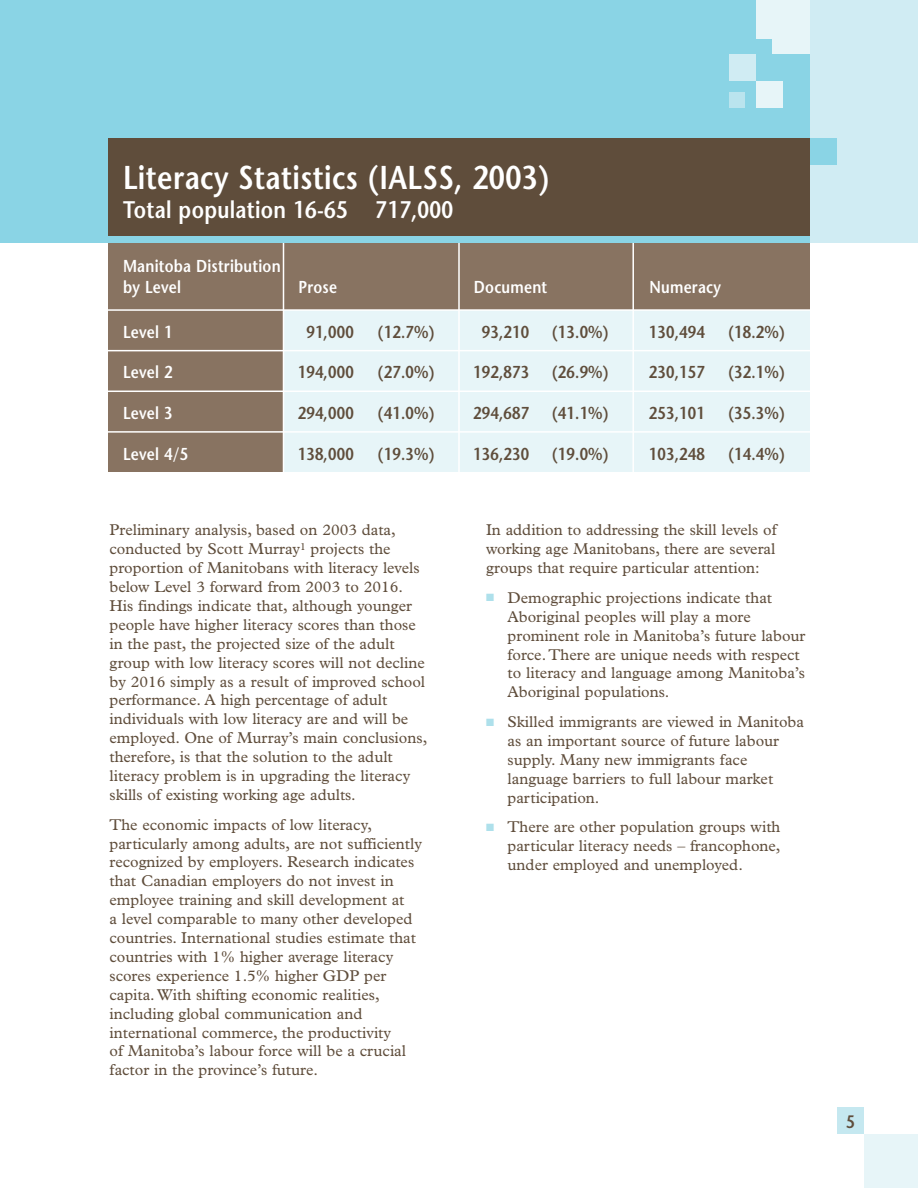
<style>
.page{position:relative;width:918px;height:1188px;background:#fff}
.page>*{position:absolute;margin:0;border:0;box-sizing:border-box;transform-origin:0 0}
.t1{font:600 33px "Stone Sans";letter-spacing:.015em;color:#fff;scale:.85 1}
.t2{font:600 24px "Stone Sans";letter-spacing:.015em;color:#fff;scale:.85 1}
.t3{font:600 18px "Stone Sans";color:#5f4d3b;scale:.85 1}
.t4{font:600 17.25px "Stone Sans";letter-spacing:.015em;color:#5f4d3b;scale:.85 1}
.t5{font:600 17.25px/20.7px "Stone Sans";letter-spacing:.015em;color:#fff;scale:.85 1}
.t6{font:15.75px/18.9px "Plantin";color:#5f4d3b}
.s1{color:#aee0eb}
</style>
<div class="page">
<div style="left:0;top:0;width:918px;height:243px;background:#8ad4e5"></div>
<div style="left:810px;top:0;width:108px;height:243px;background:#d0ecf3"></div>
<div style="left:810px;top:138px;width:27px;height:27px;background:#8ad4e5"></div>
<div style="left:756px;top:0;width:54px;height:54px;background:#e7f5f8"></div>
<div style="left:756px;top:39px;width:15px;height:18px;background:#8ad4e5"></div>
<div style="left:756px;top:81px;width:27px;height:27px;background:#e7f5f8"></div>
<div style="left:729px;top:93px;width:15px;height:15px;background:#bae4ee"></div>
<div style="left:864px;top:1134px;width:54px;height:54px;background:#e7f5f8"></div>
<div style="left:837px;top:1107px;width:27px;height:27px;background:#c5e8f0"></div>
<div style="left:108px;top:138px;width:702px;height:98px;background:#5f4d3b"></div>
<div style="left:108px;top:243px;width:702px;height:67px;background:#887361"></div>
<div style="left:108px;top:310px;width:176px;height:162px;background:#887361"></div>
<div style="left:284px;top:310px;width:526px;height:162px;background:#e7f5f8"></div>
<hr style="left:458px;top:243px;width:2px;height:243px;background:#fff">
<hr style="left:632px;top:243px;width:2px;height:243px;background:#fff">
<hr style="left:283px;top:243px;width:1px;height:243px;background:#fff">
<hr style="left:98px;top:309px;width:721px;height:2px;background:#fff">
<hr style="left:98px;top:350px;width:721px;height:1px;background:#fff">
<hr style="left:98px;top:391px;width:721px;height:1px;background:#fff">
<hr style="left:98px;top:431px;width:721px;height:2px;background:#fff">
<div style="left:729px;top:54px;width:27px;height:27px;background:#d0ecf3"></div>
<h1 class="t1" style="left:123px;top:157px;width:504px">Literacy Statistics (IALSS, 2003)</h1>
<h2 class="t2" style="left:123px;top:194px;width:390px">Total population 16-65 717,000</h2>
<p class="t5" style="left:123px;top:255px;width:187px">Manitoba Distribution by Level</p>
<p class="t5" style="left:298px;top:276px;width:47px">Prose</p>
<p class="t5" style="left:474px;top:276px;width:88px">Document</p>
<p class="t5" style="left:649px;top:276px;width:86px">Numeracy</p>
<p class="t5" style="left:123px;top:321px;width:60px">Level 1</p>
<p class="t4" style="left:306px;top:321px;width:57px">91,000</p>
<p class="t4" style="left:378px;top:321px;width:69px">(12.7%)</p>
<p class="t4" style="left:482px;top:321px;width:57px">93,210</p>
<p class="t4" style="left:552px;top:321px;width:69px">(13.0%)</p>
<p class="t4" style="left:649px;top:321px;width:67px">130,494</p>
<p class="t4" style="left:728px;top:321px;width:69px">(18.2%)</p>
<p class="t5" style="left:123px;top:362px;width:60px">Level 2</p>
<p class="t4" style="left:298px;top:362px;width:67px">194,000</p>
<p class="t4" style="left:378px;top:362px;width:69px">(27.0%)</p>
<p class="t4" style="left:473px;top:362px;width:67px">192,873</p>
<p class="t4" style="left:552px;top:362px;width:69px">(26.9%)</p>
<p class="t4" style="left:649px;top:362px;width:67px">230,157</p>
<p class="t4" style="left:728px;top:362px;width:69px">(32.1%)</p>
<p class="t5" style="left:123px;top:402px;width:60px">Level 3</p>
<p class="t4" style="left:298px;top:402px;width:67px">294,000</p>
<p class="t4" style="left:378px;top:402px;width:69px">(41.0%)</p>
<p class="t4" style="left:473px;top:402px;width:67px">294,687</p>
<p class="t4" style="left:552px;top:402px;width:69px">(41.1%)</p>
<p class="t4" style="left:649px;top:402px;width:67px">253,101</p>
<p class="t4" style="left:728px;top:402px;width:69px">(35.3%)</p>
<p class="t5" style="left:123px;top:443px;width:78px">Level 4/5</p>
<p class="t4" style="left:298px;top:443px;width:67px">138,000</p>
<p class="t4" style="left:378px;top:443px;width:69px">(19.3%)</p>
<p class="t4" style="left:473px;top:443px;width:67px">136,230</p>
<p class="t4" style="left:552px;top:443px;width:69px">(19.0%)</p>
<p class="t4" style="left:649px;top:443px;width:67px">103,248</p>
<p class="t4" style="left:728px;top:443px;width:69px">(14.4%)</p>
<p class="t6" style="left:110px;top:520px;width:319px">Preliminary analysis, based on 2003 data, conducted by Scott Murray<sup>1</sup> projects the proportion of Manitobans with literacy levels below Level 3 forward from 2003 to 2016.<br>His findings indicate that, although younger people have higher literacy scores than those in the past, the projected size of the adult group with low literacy scores will not decline by 2016 simply as a result of improved school performance. A high percentage of adult individuals with low literacy are and will be employed. One of Murray’s main conclusions, therefore, is that the solution to the adult literacy problem is in upgrading the literacy skills of existing working age adults.</p>
<p class="t6" style="left:110px;top:815px;width:314px">The economic impacts of low literacy, particularly among adults, are not sufficiently recognized by employers. Research indicates that Canadian employers do not invest in employee training and skill development at<br>a level comparable to many other developed countries. International studies estimate that countries with 1% higher average literacy scores experience 1.5% higher GDP per capita. With shifting economic realities, including global communication and international commerce, the productivity<br>of Manitoba’s labour force will be a crucial factor in the province’s future.</p>
<p class="t6" style="left:486px;top:520px;width:292px;text-align:justify">In addition to addressing the skill levels of working age Manitobans, there are several groups that require particular attention:</p>
<p class="t6" style="left:508px;top:588px;width:299px;text-indent:-22px"><span class="s1">■</span> Demographic projections indicate that Aboriginal peoples will play a more prominent role in Manitoba’s future labour force. There are unique needs with respect to literacy and language among Manitoba’s Aboriginal populations.</p>
<p class="t6" style="left:508px;top:712px;width:298px;text-indent:-22px"><span class="s1">■</span> Skilled immigrants are viewed in Manitoba as an important source of future labour supply. Many new immigrants face language barriers to full labour market participation.</p>
<p class="t6" style="left:508px;top:817px;width:274px;text-align:justify;text-indent:-22px"><span class="s1">■</span> There are other population groups with particular literacy needs – francophone, under employed and unemployed.</p>
<p class="t3" style="left:846px;top:1110px;width:12px">5</p>
</div>
